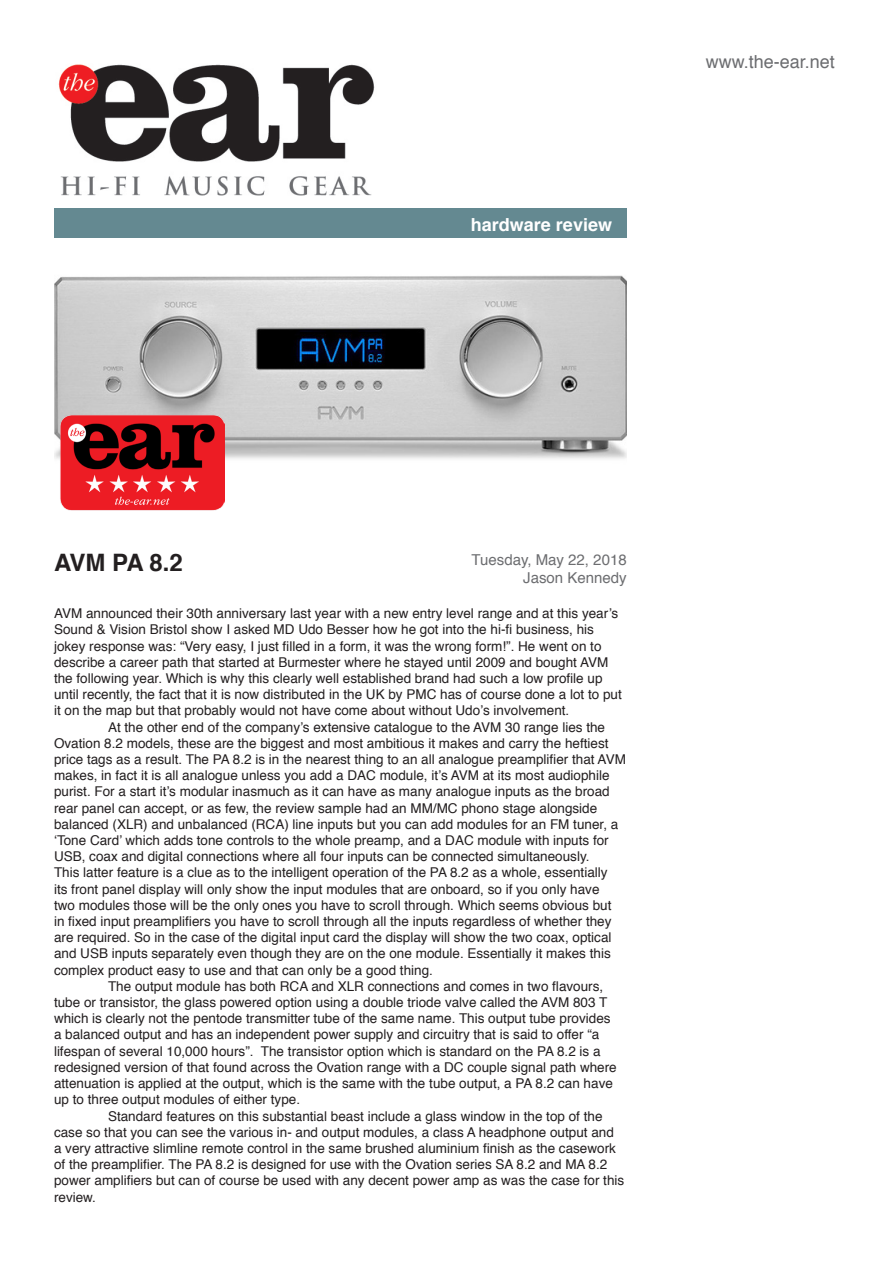
<style>
.page{position:relative;width:893px;height:1263px;background:#fff}
.page>*{position:absolute;margin:0;border:0;box-sizing:border-box;transform-origin:0 0}
.t1{font:700 24px "Helvetica";color:#231f20}
.t2{font:18px "Helvetica";color:#6c6d70}
.t3{font:700 18px "Helvetica";color:#fff}
.t4{font:15px "Helvetica";color:#6c6d70}
.t5{font:13.5px/16.2px "Helvetica";color:#231f20}
</style>
<div class="page">
<img style="left:58px;top:64px;width:317px;height:132px">
<img style="left:54px;top:275px;width:573px;height:184px">
<div style="left:54px;top:208px;width:573px;height:30px;background:#648991"></div>
<img style="left:60px;top:415px;width:165px;height:96px">
<p class="t3" style="left:471px;top:210px;width:143px">hardware review</p>
<p class="t2" style="left:706px;top:47px;width:131px">www.the-ear.net</p>
<p class="t1" style="left:54px;top:543px;width:130px">AVM PA 8.2</p>
<p class="t4" style="left:472px;top:548px;width:157px">Tuesday, May 22, 2018</p>
<p class="t4" style="left:523px;top:566px;width:105px">Jason Kennedy</p>
<p class="t5" style="left:54px;top:606px;width:569px">AVM announced their 30th anniversary last year with a new entry level range and at this year’s Sound &amp; Vision Bristol show I asked MD Udo Besser how he got into the hi-fi business, his jokey response was: “Very easy, I just filled in a form, it was the wrong form!”. He went on to describe a career path that started at Burmester where he stayed until 2009 and bought AVM the following year. Which is why this clearly well established brand had such a low profile up until recently, the fact that it is now distributed in the UK by PMC has of course done a lot to put it on the map but that probably would not have come about without Udo’s involvement.</p>
<p class="t5" style="left:54px;top:719px;width:573px;text-indent:54px">At the other end of the company’s extensive catalogue to the AVM 30 range lies the Ovation 8.2 models, these are the biggest and most ambitious it makes and carry the heftiest price tags as a result. The PA 8.2 is in the nearest thing to an all analogue preamplifier that AVM makes, in fact it is all analogue unless you add a DAC module, it’s AVM at its most audiophile purist. For a start it’s modular inasmuch as it can have as many analogue inputs as the broad rear panel can accept, or as few, the review sample had an MM/MC phono stage alongside balanced (XLR) and unbalanced (RCA) line inputs but you can add modules for an FM tuner, a ‘Tone Card’ which adds tone controls to the whole preamp, and a DAC module with inputs for USB, coax and digital connections where all four inputs can be connected simultaneously.</p>
<p class="t5" style="left:54px;top:865px;width:559px">This latter feature is a clue as to the intelligent operation of the PA 8.2 as a whole, essentially its front panel display will only show the input modules that are onboard, so if you only have two modules those will be the only ones you have to scroll through. Which seems obvious but in fixed input preamplifiers you have to scroll through all the inputs regardless of whether they are required. So in the case of the digital input card the display will show the two coax, optical and USB inputs separately even though they are on the one module. Essentially it makes this complex product easy to use and that can only be a good thing.</p>
<p class="t5" style="left:54px;top:978px;width:564px;text-indent:54px">The output module has both RCA and XLR connections and comes in two flavours, tube or transistor, the glass powered option using a double triode valve called the AVM 803 T which is clearly not the pentode transmitter tube of the same name. This output tube provides a balanced output and has an independent power supply and circuitry that is said to offer “a lifespan of several 10,000 hours”. The transistor option which is standard on the PA 8.2 is a redesigned version of that found across the Ovation range with a DC couple signal path where attenuation is applied at the output, which is the same with the tube output, a PA 8.2 can have up to three output modules of either type.</p>
<p class="t5" style="left:54px;top:1108px;width:572px;text-indent:54px">Standard features on this substantial beast include a glass window in the top of the case so that you can see the various in- and output modules, a class A headphone output and a very attractive slimline remote control in the same brushed aluminium finish as the casework of the preamplifier. The PA 8.2 is designed for use with the Ovation series SA 8.2 and MA 8.2 power amplifiers but can of course be used with any decent power amp as was the case for this review.</p>
</div>
